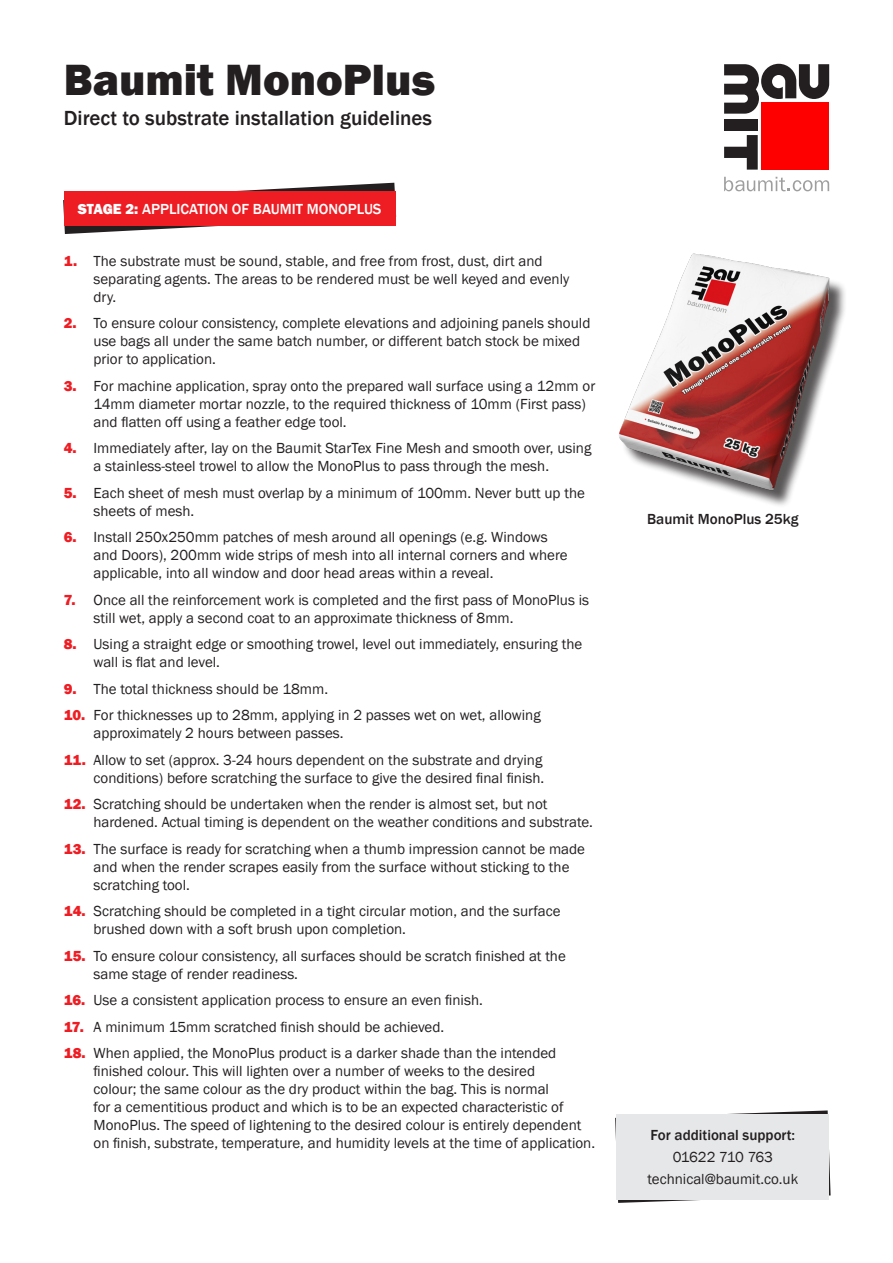
<style>
.page{position:relative;width:893px;height:1263px;background:#fff}
.page>*{position:absolute;margin:0;border:0;box-sizing:border-box;transform-origin:0 0}
.t1{font:800 45px "Franklin Gothic";color:#231f20}
.t2{font:500 21px "Franklin Gothic";color:#231f20}
.t3{font:15px/18px "Franklin Gothic";color:#231f20}
.t4{font:500 15px "Franklin Gothic";color:#231f20}
.t5{font:500 15px "Franklin Gothic";color:#fff}
.t6{font:15px "Franklin Gothic";letter-spacing:-.035em;color:#231f20}
.s1{font-weight:800}
.s2{font-weight:800;color:#ee1d23}
</style>
<div class="page">
<div style="left:724px;top:120px;width:34px;height:11px;background:#231f20"></div>
<svg style="left:724px;top:135px;width:34px;height:35px"></svg>
<div style="left:761px;top:102px;width:68px;height:68px;background:#f00"></div>
<svg style="left:724px;top:64px;width:105px;height:50px"></svg>
<svg style="left:724px;top:177px;width:105px;height:14px"></svg>
<svg style="left:63px;top:183px;width:333px;height:51px"></svg>
<div style="left:64px;top:191px;width:331px;height:34px;background:#ee1d23"></div>
<div style="left:621px;top:256px;width:226px;height:252px;background:#231f20;opacity:.75"></div>
<img style="left:619px;top:253px;width:210px;height:252px">
<svg style="left:615px;top:1110px;width:216px;height:93px"></svg>
<div style="left:617px;top:1114px;width:212px;height:85px;background:#e6e7e9"></div>
<p class="t1" style="left:64px;top:51px;width:373px">Baumit MonoPlus</p>
<p class="t2" style="left:64px;top:105px;width:370px">Direct to substrate installation guidelines</p>
<p class="t5" style="left:78px;top:199px;width:305px"><span class="s1">STAGE 2:</span> APPLICATION OF BAUMIT MONOPLUS</p>
<p class="t3" style="left:94px;top:252px;width:477px;text-indent:-30px"><span class="s2">1.</span> The substrate must be sound, stable, and free from frost, dust, dirt and separating agents. The areas to be rendered must be well keyed and evenly dry.</p>
<p class="t3" style="left:94px;top:314px;width:498px;text-indent:-30px"><span class="s2">2.</span> To ensure colour consistency, complete elevations and adjoining panels should use bags all under the same batch number, or different batch stock be mixed prior to application.</p>
<p class="t3" style="left:94px;top:377px;width:503px;text-indent:-30px"><span class="s2">3.</span> For machine application, spray onto the prepared wall surface using a 12mm or<br>14mm diameter mortar nozzle, to the required thickness of 10mm (First pass) and flatten off using a feather edge tool.</p>
<p class="t3" style="left:94px;top:439px;width:499px;text-indent:-30px"><span class="s2">4.</span> Immediately after, lay on the Baumit StarTex Fine Mesh and smooth over, using a stainless-steel trowel to allow the MonoPlus to pass through the mesh.</p>
<p class="t3" style="left:94px;top:484px;width:493px;text-indent:-30px"><span class="s2">5.</span> Each sheet of mesh must overlap by a minimum of 100mm. Never butt up the sheets of mesh.</p>
<p class="t3" style="left:94px;top:528px;width:476px;text-indent:-30px"><span class="s2">6.</span> Install 250x250mm patches of mesh around all openings (e.g. Windows and Doors), 200mm wide strips of mesh into all internal corners and where applicable, into all window and door head areas within a reveal.</p>
<p class="t3" style="left:94px;top:591px;width:497px;text-indent:-30px"><span class="s2">7.</span> Once all the reinforcement work is completed and the first pass of MonoPlus is still wet, apply a second coat to an approximate thickness of 8mm.</p>
<p class="t3" style="left:94px;top:635px;width:490px;text-indent:-30px"><span class="s2">8.</span> Using a straight edge or smoothing trowel, level out immediately, ensuring the wall is flat and level.</p>
<p class="t3" style="left:64px;top:680px;width:266px"><span class="s2">9.</span> The total thickness should be 18mm.</p>
<p class="t3" style="left:94px;top:706px;width:449px;text-indent:-30px"><span class="s2">10.</span> For thicknesses up to 28mm, applying in 2 passes wet on wet, allowing approximately 2 hours between passes.</p>
<p class="t3" style="left:64px;top:751px;width:482px;text-align:right"><span class="s2">11.</span> Allow to set (approx. 3-24 hours dependent on the substrate and drying conditions) before scratching the surface to give the desired final finish.</p>
<p class="t3" style="left:94px;top:795px;width:501px;text-indent:-30px"><span class="s2">12.</span> Scratching should be undertaken when the render is almost set, but not hardened. Actual timing is dependent on the weather conditions and substrate.</p>
<p class="t3" style="left:94px;top:840px;width:493px;text-indent:-30px"><span class="s2">13.</span> The surface is ready for scratching when a thumb impression cannot be made and when the render scrapes easily from the surface without sticking to the scratching tool.</p>
<p class="t3" style="left:94px;top:903px;width:469px;text-indent:-30px"><span class="s2">14.</span> Scratching should be completed in a tight circular motion, and the surface brushed down with a soft brush upon completion.</p>
<p class="t3" style="left:94px;top:947px;width:474px;text-indent:-30px"><span class="s2">15.</span> To ensure colour consistency, all surfaces should be scratch finished at the same stage of render readiness.</p>
<p class="t3" style="left:64px;top:992px;width:421px"><span class="s2">16.</span> Use a consistent application process to ensure an even finish.</p>
<p class="t3" style="left:64px;top:1018px;width:382px"><span class="s2">17.</span> A minimum 15mm scratched finish should be achieved.</p>
<p class="t3" style="left:94px;top:1045px;width:503px;text-indent:-30px"><span class="s2">18.</span> When applied, the MonoPlus product is a darker shade than the intended finished colour. This will lighten over a number of weeks to the desired<br>colour; the same colour as the dry product within the bag. This is normal<br>for a cementitious product and which is to be an expected characteristic of MonoPlus. The speed of lightening to the desired colour is entirely dependent on finish, substrate, temperature, and humidity levels at the time of application.</p>
<p class="t4" style="left:647px;top:510px;width:153px">Baumit MonoPlus 25kg</p>
<p class="t4" style="left:651px;top:1125px;width:146px">For additional support:</p>
<p class="t6" style="left:673px;top:1147px;width:102px">01622 710 763</p>
<p class="t3" style="left:648px;top:1170px;width:152px">technical@baumit.co.uk</p>
</div>
